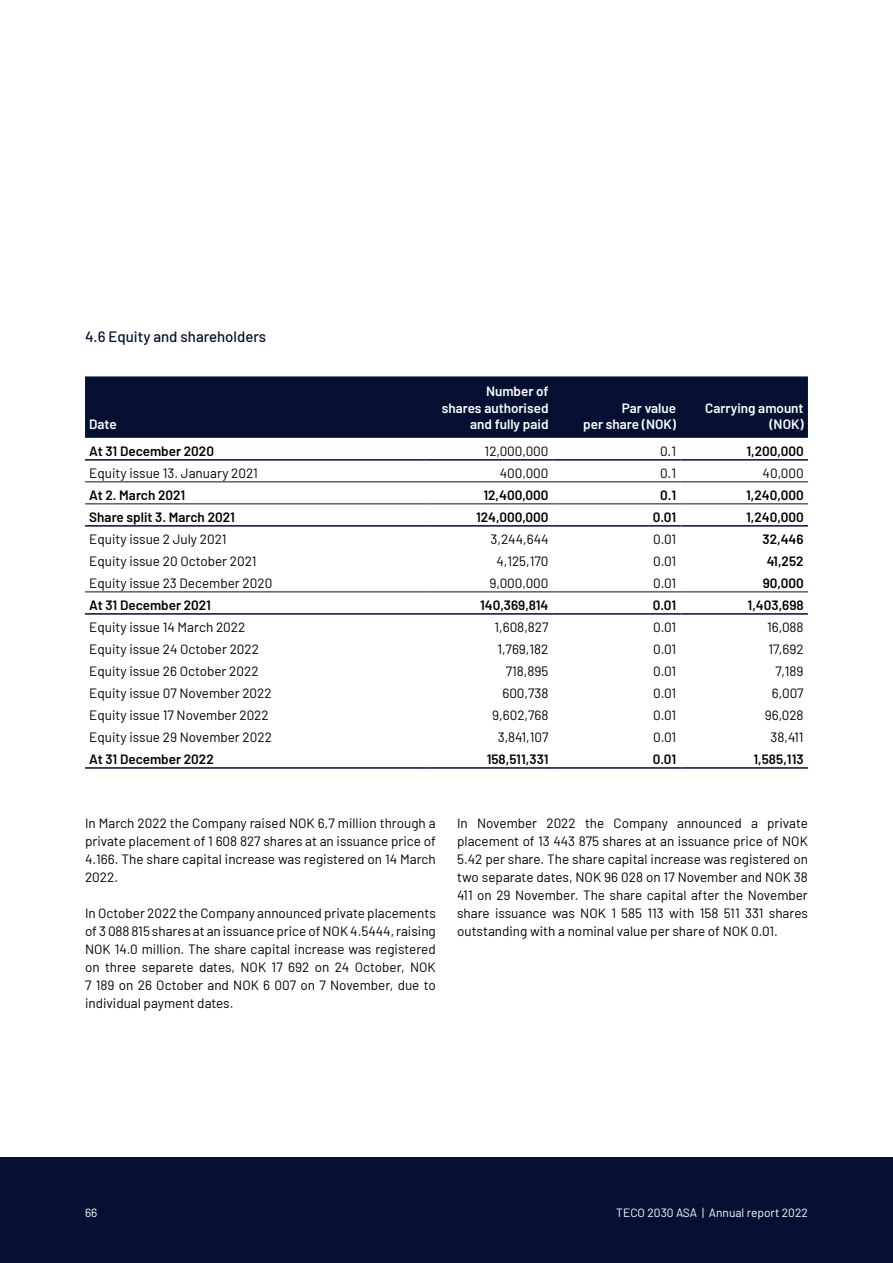
<style>
.page{position:relative;width:893px;height:1263px;background:#fff}
.page>*{position:absolute;margin:0;border:0;box-sizing:border-box;transform-origin:0 0}
.t1{font:500 15px "Barlow";color:#051032}
.t2{font:13.5px/18px "Barlow";color:#000;text-align:justify}
.t3{font:600 13.5px "Barlow";color:#000}
.t4{font:600 13.5px/16.5px "Barlow";color:#fff;text-align:right}
.t5{font:12px "Barlow";color:#fff}
</style>
<div class="page">
<div style="left:0;top:1157px;width:893px;height:106px;background:#051032"></div>
<div style="left:85px;top:376px;width:723px;height:62px;background:#051032"></div>
<hr style="left:85px;top:459px;width:340px;height:2px;background:#051032">
<hr style="left:425px;top:459px;width:128px;height:2px;background:#051032">
<hr style="left:553px;top:459px;width:127px;height:2px;background:#051032">
<hr style="left:680px;top:459px;width:128px;height:2px;background:#051032">
<hr style="left:85px;top:525px;width:340px;height:2px;background:#051032">
<hr style="left:425px;top:525px;width:128px;height:2px;background:#051032">
<hr style="left:553px;top:525px;width:127px;height:2px;background:#051032">
<hr style="left:680px;top:525px;width:128px;height:2px;background:#051032">
<hr style="left:85px;top:613px;width:340px;height:2px;background:#051032">
<hr style="left:425px;top:613px;width:128px;height:2px;background:#051032">
<hr style="left:553px;top:613px;width:127px;height:2px;background:#051032">
<hr style="left:680px;top:613px;width:128px;height:2px;background:#051032">
<hr style="left:85px;top:481px;width:340px;height:1px;background:#051032">
<hr style="left:425px;top:481px;width:128px;height:1px;background:#051032">
<hr style="left:553px;top:481px;width:127px;height:1px;background:#051032">
<hr style="left:680px;top:481px;width:128px;height:1px;background:#051032">
<hr style="left:85px;top:503px;width:340px;height:1px;background:#051032">
<hr style="left:425px;top:503px;width:128px;height:1px;background:#051032">
<hr style="left:553px;top:503px;width:127px;height:1px;background:#051032">
<hr style="left:680px;top:503px;width:128px;height:1px;background:#051032">
<hr style="left:85px;top:767px;width:340px;height:2px;background:#051032">
<hr style="left:425px;top:767px;width:128px;height:2px;background:#051032">
<hr style="left:553px;top:767px;width:127px;height:2px;background:#051032">
<hr style="left:680px;top:767px;width:128px;height:2px;background:#051032">
<hr style="left:85px;top:591px;width:340px;height:1px;background:#051032">
<hr style="left:425px;top:591px;width:128px;height:1px;background:#051032">
<hr style="left:553px;top:591px;width:127px;height:1px;background:#051032">
<hr style="left:680px;top:591px;width:128px;height:1px;background:#051032">
<p class="t1" style="left:85px;top:326px;width:183px">4.6 Equity and shareholders</p>
<p class="t4" style="left:89px;top:415px;width:29px">Date</p>
<p class="t4" style="left:442px;top:382px;width:108px">Number of<br>shares authorised and fully paid</p>
<p class="t4" style="left:583px;top:399px;width:94px">Par value<br>per share (NOK)</p>
<p class="t4" style="left:705px;top:399px;width:100px">Carrying amount (NOK)</p>
<p class="t3" style="left:89px;top:441px;width:126px">At 31 December 2020</p>
<p class="t2" style="left:485px;top:441px;width:65px">12,000,000</p>
<p class="t2" style="left:660px;top:441px;width:18px">0.1</p>
<p class="t3" style="left:746px;top:441px;width:59px">1,200,000</p>
<p class="t2" style="left:89px;top:463px;width:170px">Equity issue 13. January 2021</p>
<p class="t2" style="left:500px;top:463px;width:50px">400,000</p>
<p class="t2" style="left:660px;top:463px;width:18px">0.1</p>
<p class="t2" style="left:763px;top:463px;width:43px">40,000</p>
<p class="t3" style="left:89px;top:485px;width:98px">At 2. March 2021</p>
<p class="t3" style="left:483px;top:485px;width:67px">12,400,000</p>
<p class="t3" style="left:660px;top:485px;width:18px">0.1</p>
<p class="t3" style="left:746px;top:485px;width:59px">1,240,000</p>
<p class="t3" style="left:89px;top:507px;width:147px">Share split 3. March 2021</p>
<p class="t3" style="left:476px;top:507px;width:74px">124,000,000</p>
<p class="t3" style="left:653px;top:507px;width:25px">0.01</p>
<p class="t3" style="left:746px;top:507px;width:59px">1,240,000</p>
<p class="t2" style="left:89px;top:529px;width:139px">Equity issue 2 July 2021</p>
<p class="t2" style="left:490px;top:529px;width:60px">3,244,644</p>
<p class="t2" style="left:653px;top:529px;width:24px">0.01</p>
<p class="t3" style="left:763px;top:529px;width:43px">32,446</p>
<p class="t2" style="left:89px;top:551px;width:169px">Equity issue 20 October 2021</p>
<p class="t2" style="left:496px;top:551px;width:54px">4,125,170</p>
<p class="t2" style="left:653px;top:551px;width:24px">0.01</p>
<p class="t3" style="left:767px;top:551px;width:38px">41,252</p>
<p class="t2" style="left:89px;top:573px;width:184px">Equity issue 23 December 2020</p>
<p class="t2" style="left:489px;top:573px;width:61px">9,000,000</p>
<p class="t2" style="left:653px;top:573px;width:24px">0.01</p>
<p class="t3" style="left:763px;top:573px;width:42px">90,000</p>
<p class="t3" style="left:89px;top:595px;width:123px">At 31 December 2021</p>
<p class="t3" style="left:480px;top:595px;width:70px">140,369,814</p>
<p class="t3" style="left:653px;top:595px;width:25px">0.01</p>
<p class="t3" style="left:748px;top:595px;width:58px">1,403,698</p>
<p class="t2" style="left:89px;top:617px;width:158px">Equity issue 14 March 2022</p>
<p class="t2" style="left:494px;top:617px;width:56px">1,608,827</p>
<p class="t2" style="left:653px;top:617px;width:24px">0.01</p>
<p class="t2" style="left:767px;top:617px;width:38px">16,088</p>
<p class="t2" style="left:89px;top:639px;width:171px">Equity issue 24 October 2022</p>
<p class="t2" style="left:497px;top:639px;width:53px">1,769,182</p>
<p class="t2" style="left:653px;top:639px;width:24px">0.01</p>
<p class="t2" style="left:768px;top:639px;width:37px">17,692</p>
<p class="t2" style="left:89px;top:661px;width:171px">Equity issue 26 October 2022</p>
<p class="t2" style="left:506px;top:661px;width:44px">718,895</p>
<p class="t2" style="left:653px;top:661px;width:24px">0.01</p>
<p class="t2" style="left:775px;top:661px;width:30px">7,189</p>
<p class="t2" style="left:89px;top:683px;width:184px">Equity issue 07 November 2022</p>
<p class="t2" style="left:502px;top:683px;width:48px">600,738</p>
<p class="t2" style="left:653px;top:683px;width:24px">0.01</p>
<p class="t2" style="left:772px;top:683px;width:33px">6,007</p>
<p class="t2" style="left:89px;top:705px;width:181px">Equity issue 17 November 2022</p>
<p class="t2" style="left:492px;top:705px;width:58px">9,602,768</p>
<p class="t2" style="left:653px;top:705px;width:24px">0.01</p>
<p class="t2" style="left:765px;top:705px;width:40px">96,028</p>
<p class="t2" style="left:89px;top:727px;width:184px">Equity issue 29 November 2022</p>
<p class="t2" style="left:498px;top:727px;width:52px">3,841,107</p>
<p class="t2" style="left:653px;top:727px;width:24px">0.01</p>
<p class="t2" style="left:770px;top:727px;width:35px">38,411</p>
<p class="t3" style="left:89px;top:749px;width:126px">At 31 December 2022</p>
<p class="t3" style="left:487px;top:749px;width:63px">158,511,331</p>
<p class="t3" style="left:653px;top:749px;width:25px">0.01</p>
<p class="t3" style="left:753px;top:749px;width:52px">1,585,113</p>
<p class="t2" style="left:85px;top:813px;width:352px">In March 2022 the Company raised NOK 6,7 million through a private placement of 1 608 827 shares at an issuance price of 4.166. The share capital increase was registered on 14 March 2022.</p>
<p class="t2" style="left:85px;top:903px;width:352px">In October 2022 the Company announced private placements of 3 088 815 shares at an issuance price of NOK 4.5444, raising NOK 14.0 million. The share capital increase was registered on three separete dates, NOK 17 692 on 24 October, NOK 7 189 on 26 October and NOK 6 007 on 7 November, due to individual payment dates.</p>
<p class="t2" style="left:457px;top:813px;width:352px">In November 2022 the Company announced a private placement of 13 443 875 shares at an issuance price of NOK 5.42 per share. The share capital increase was registered on two separate dates, NOK 96 028 on 17 November and NOK 38<br>411 on 29 November. The share capital after the November share issuance was NOK 1 585 113 with 158 511 331 shares outstanding with a nominal value per share of NOK 0.01.</p>
<p class="t5" style="left:85px;top:1203px;width:14px">66</p>
<p class="t5" style="left:616px;top:1203px;width:193px">TECO 2030 ASA | Annual report 2022</p>
</div>
